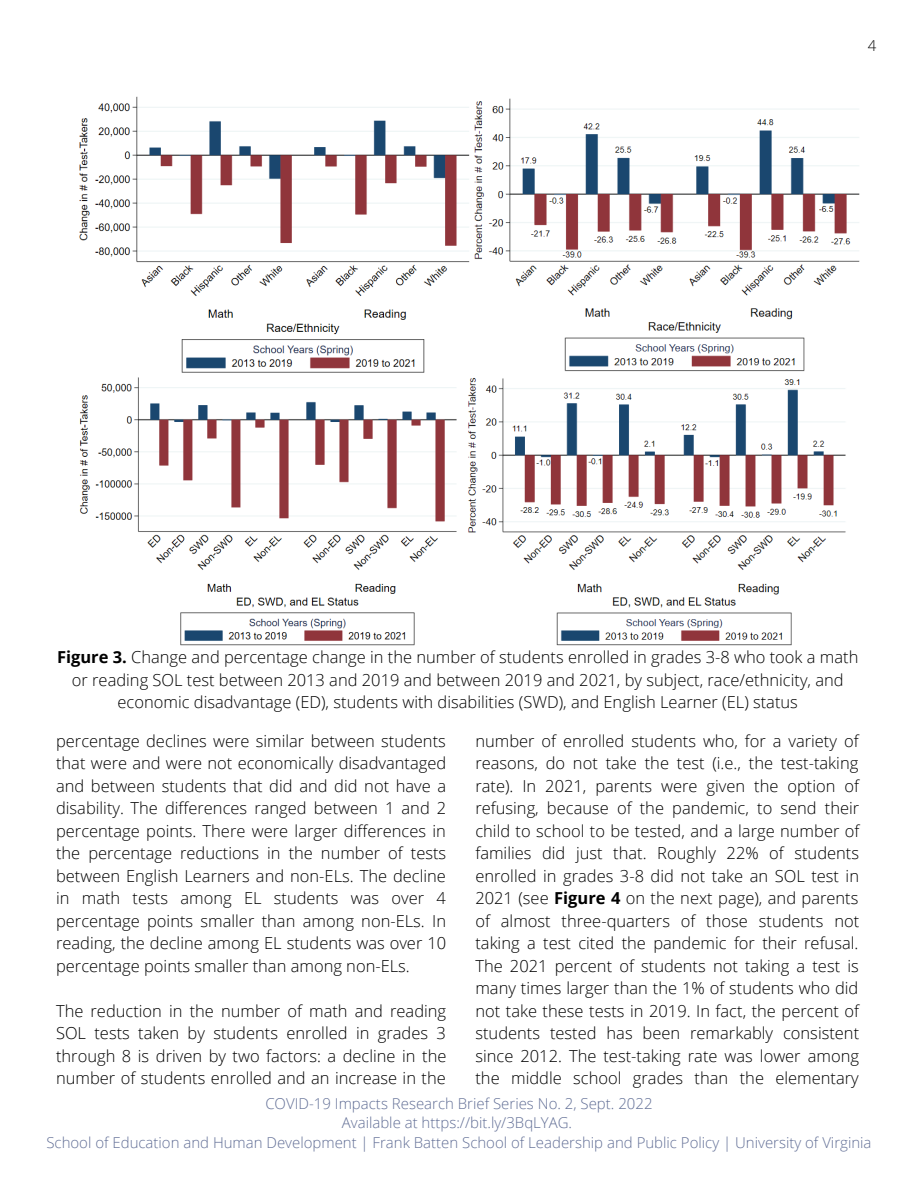
<style>
.page{position:relative;width:918px;height:1188px;background:#fff}
.page>*{position:absolute;margin:0;border:0;box-sizing:border-box;transform-origin:0 0}
.t1{font:300 16.5px/22.5px "Open Sans";color:#000;text-align:justify}
.t2{font:300 16.5px "Open Sans";color:#fff}
.t3{font:300 15px/19.2px "Open Sans";color:#626f96;text-align:center}
.t4{font:300 15px "Open Sans";color:#000}
.s1{font-weight:700}
</style>
<div class="page">
<img style="left:79px;top:96px;width:391px;height:277px">
<img style="left:474px;top:98px;width:385px;height:273px">
<img style="left:79px;top:377px;width:378px;height:269px">
<img style="left:468px;top:378px;width:378px;height:268px">
<p class="t4" style="left:868px;top:35px;width:10px">4</p>
<p class="t1" style="left:57px;top:645px;width:803px;text-align:center"><span class="s1">Figure 3.</span> Change and percentage change in the number of students enrolled in grades 3-8 who took a math or reading SOL test between 2013 and 2019 and between 2019 and 2021, by subject, race/ethnicity, and economic disadvantage (ED), students with disabilities (SWD), and English Learner (EL) status</p>
<p class="t1" style="left:475px;top:729px;width:386px">number of enrolled students who, for a variety of reasons, do not take the test (i.e., the test-taking rate). In 2021, parents were given the option of refusing, because of the pandemic, to send their child to school to be tested, and a large number of families did just that. Roughly 22% of students enrolled in grades 3-8 did not take an SOL test in 2021 (see <span class="s1">Figure 4</span> on the next page), and parents of almost three-quarters of those students not taking a test cited the pandemic for their refusal.<br>The 2021 percent of students not taking a test is many times larger than the 1% of students who did not take these tests in 2019. In fact, the percent of students tested has been remarkably consistent since 2012. The test-taking rate was lower among the middle school grades than the elementary</p>
<p class="t2" style="left:480px;top:1089px;width:5px">.</p>
<p class="t1" style="left:56px;top:729px;width:392px">percentage declines were similar between students that were and were not economically disadvantaged and between students that did and did not have a disability. The differences ranged between 1 and 2 percentage points. There were larger differences in the percentage reductions in the number of tests between English Learners and non-ELs. The decline in math tests among EL students was over 4 percentage points smaller than among non-ELs. In reading, the decline among EL students was over 10 percentage points smaller than among non-ELs.</p>
<p class="t1" style="left:56px;top:999px;width:392px">The reduction in the number of math and reading SOL tests taken by students enrolled in grades 3 through 8 is driven by two factors: a decline in the number of students enrolled and an increase in the</p>
<p class="t3" style="left:46px;top:1094px;width:827px">COVID-19 Impacts Research Brief Series No. 2, Sept. 2022<br>Available at https://bit.ly/3BqLYAG.<br>School of Education and Human Development | Frank Batten School of Leadership and Public Policy | University of Virginia</p>
</div>
